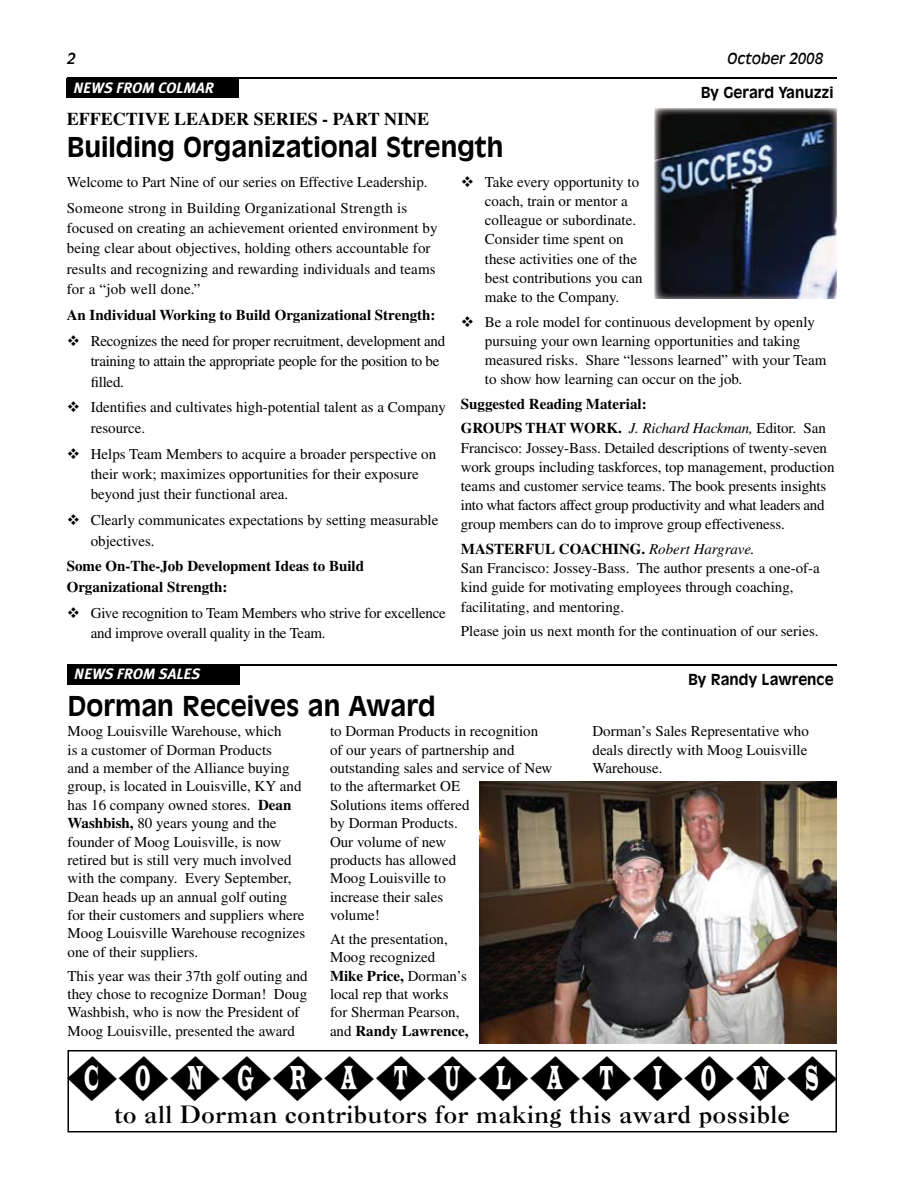
<style>
.page{position:relative;width:918px;height:1188px;background:#fff}
.page>*{position:absolute;margin:0;border:0;box-sizing:border-box;transform-origin:0 0}
.t1{font:45px "Froot Stand";letter-spacing:.04em;color:#000;scale:1.1 1}
.t2{font:700 27px "Incised 901 BT";color:#000}
.t3{font:700 24px "Caslon BT";letter-spacing:.03em;color:#000}
.t4{font:700 18px "Times";color:#000}
.t5{font:15px/18.5px "Times";color:#000}
.t6{font:700 15px/20.4px "Times";color:#000}
.t7{font:15px/20.4px "Times";letter-spacing:-.02em;color:#000}
.t8{font:700 15px "Incised 901 BT";color:#000}
.t9{font:italic 700 15px "Meta Plus";color:#fff}
.t10{font:italic 15px "Incised 901 BT";color:#000}
.s1{font-weight:400;font-style:italic}
.s2{font-weight:400}
.s3{font-weight:700}
.s4{font-style:italic}
</style>
<div class="page">
<hr style="left:68px;top:77px;width:769px;height:2px;background:#000">
<div style="left:67px;top:79px;width:172px;height:19px;background:#000"></div>
<hr style="left:68px;top:664px;width:769px;height:2px;background:#000">
<img style="left:655px;top:108px;width:182px;height:191px">
<div style="left:68px;top:665px;width:172px;height:20px;background:#000"></div>
<img style="left:479px;top:782px;width:358px;height:262px">
<svg style="left:68px;top:1050px;width:769px;height:82px"></svg>
<p class="t10" style="left:68px;top:50px;width:10px">2</p>
<p class="t10" style="left:727px;top:50px;width:98px">October 2008</p>
<p class="t9" style="left:73px;top:79px;width:142px">NEWS FROM COLMAR</p>
<p class="t8" style="left:701px;top:84px;width:134px">By Gerard Yanuzzi</p>
<p class="t4" style="left:67px;top:109px;width:364px">EFFECTIVE LEADER SERIES - PART NINE</p>
<h2 class="t2" style="left:67px;top:131px;width:438px">Building Organizational Strength</h2>
<p class="t5" style="left:67px;top:169px;width:362px;line-height:25.8px">Welcome to Part Nine of our series on Effective Leadership.<br>Someone strong in Building Organizational Strength is</p>
<p class="t5" style="left:67px;top:218px;width:372px;line-height:20.4px">focused on creating an achievement oriented environment by being clear about objectives, holding others accountable for results and recognizing and rewarding individuals and teams for a “job well done.”</p>
<p class="t6" style="left:67px;top:304px;width:370px">An Individual Working to Build Organizational Strength:</p>
<p class="t7" style="left:91px;top:331px;width:356px;text-indent:-24px">❖ Recognizes the need for proper recruitment, development and training to attain the appropriate people for the position to be filled.</p>
<p class="t5" style="left:91px;top:397px;width:357px;line-height:20.4px;text-indent:-24px">❖ Identifies and cultivates high-potential talent as a Company resource.</p>
<p class="t5" style="left:91px;top:443px;width:347px;line-height:20.4px;text-indent:-24px">❖ Helps Team Members to acquire a broader perspective on their work; maximizes opportunities for their exposure beyond just their functional area.</p>
<p class="t5" style="left:91px;top:510px;width:349px;line-height:20.4px;text-indent:-24px">❖ Clearly communicates expectations by setting measurable objectives.</p>
<p class="t6" style="left:67px;top:556px;width:299px">Some On-The-Job Development Ideas to Build<br>Organizational Strength:</p>
<p class="t5" style="left:91px;top:602px;width:357px;line-height:20.4px;text-indent:-24px">❖ Give recognition to Team Members who strive for excellence and improve overall quality in the Team.</p>
<p class="t9" style="left:74px;top:665px;width:127px">NEWS FROM SALES</p>
<p class="t5" style="left:485px;top:172px;width:159px;line-height:19.2px;text-indent:-24px">❖ Take every opportunity to coach, train or mentor a colleague or subordinate.<br>Consider time spent on these activities one of the best contributions you can make to the Company.</p>
<p class="t5" style="left:485px;top:312px;width:343px;line-height:19.2px;text-indent:-24px">❖ Be a role model for continuous development by openly pursuing your own learning opportunities and taking measured risks. Share “lessons learned” with your Team to show how learning can occur on the job.</p>
<p class="t6" style="left:461px;top:391px;width:366px;line-height:24.6px">Suggested Reading Material:<br>GROUPS THAT WORK. <span class="s1">J. Richard Hackman,</span> <span class="s2">Editor. San</span></p>
<p class="t5" style="left:461px;top:438px;width:375px;line-height:19.2px">Francisco: Jossey-Bass. Detailed descriptions of twenty-seven work groups including taskforces, top management, production teams and customer service teams. The book presents insights into what factors affect group productivity and what leaders and group members can do to improve group effectiveness.</p>
<p class="t5" style="left:461px;top:539px;width:361px;line-height:19.2px"><span class="s3">MASTERFUL COACHING.</span> <span class="s4">Robert Hargrave.<br></span>San Francisco: Jossey-Bass. The author presents a one-of-a kind guide for motivating employees through coaching, facilitating, and mentoring.</p>
<p class="t5" style="left:461px;top:622px;width:359px">Please join us next month for the continuation of our series.</p>
<p class="t8" style="left:688px;top:670px;width:147px">By Randy Lawrence</p>
<h2 class="t2" style="left:68px;top:690px;width:370px">Dorman Receives an Award</h2>
<p class="t5" style="left:330px;top:722px;width:224px">to Dorman Products in recognition of our years of partnership and outstanding sales and service of New to the aftermarket OE<br>Solutions items offered<br>by Dorman Products.<br>Our volume of new<br>products has allowed<br>Moog Louisville to<br>increase their sales<br>volume!</p>
<p class="t5" style="left:330px;top:930px;width:140px">At the presentation,<br>Moog recognized<br><span class="s3">Mike Price,</span> Dorman’s local rep that works for Sherman Pearson, and <span class="s3">Randy Lawrence,</span></p>
<p class="t5" style="left:68px;top:722px;width:239px">Moog Louisville Warehouse, which<br>is a customer of Dorman Products<br>and a member of the Alliance buying group, is located in Louisville, KY and has 16 company owned stores. <span class="s3">Dean Washbish,</span> 80 years young and the founder of Moog Louisville, is now retired but is still very much involved with the company. Every September, Dean heads up an annual golf outing for their customers and suppliers where Moog Louisville Warehouse recognizes one of their suppliers.</p>
<p class="t5" style="left:68px;top:966px;width:242px">This year was their 37th golf outing and they chose to recognize Dorman! Doug Washbish, who is now the President of Moog Louisville, presented the award</p>
<p class="t5" style="left:592px;top:722px;width:218px;text-align:justify">Dorman’s Sales Representative who deals directly with Moog Louisville Warehouse.</p>
<h1 class="t1" style="left:68px;top:1056px;width:701px">CONGRATULATIONS</h1>
<h3 class="t3" style="left:115px;top:1100px;width:677px">to all Dorman contributors for making this award possible</h3>
</div>
